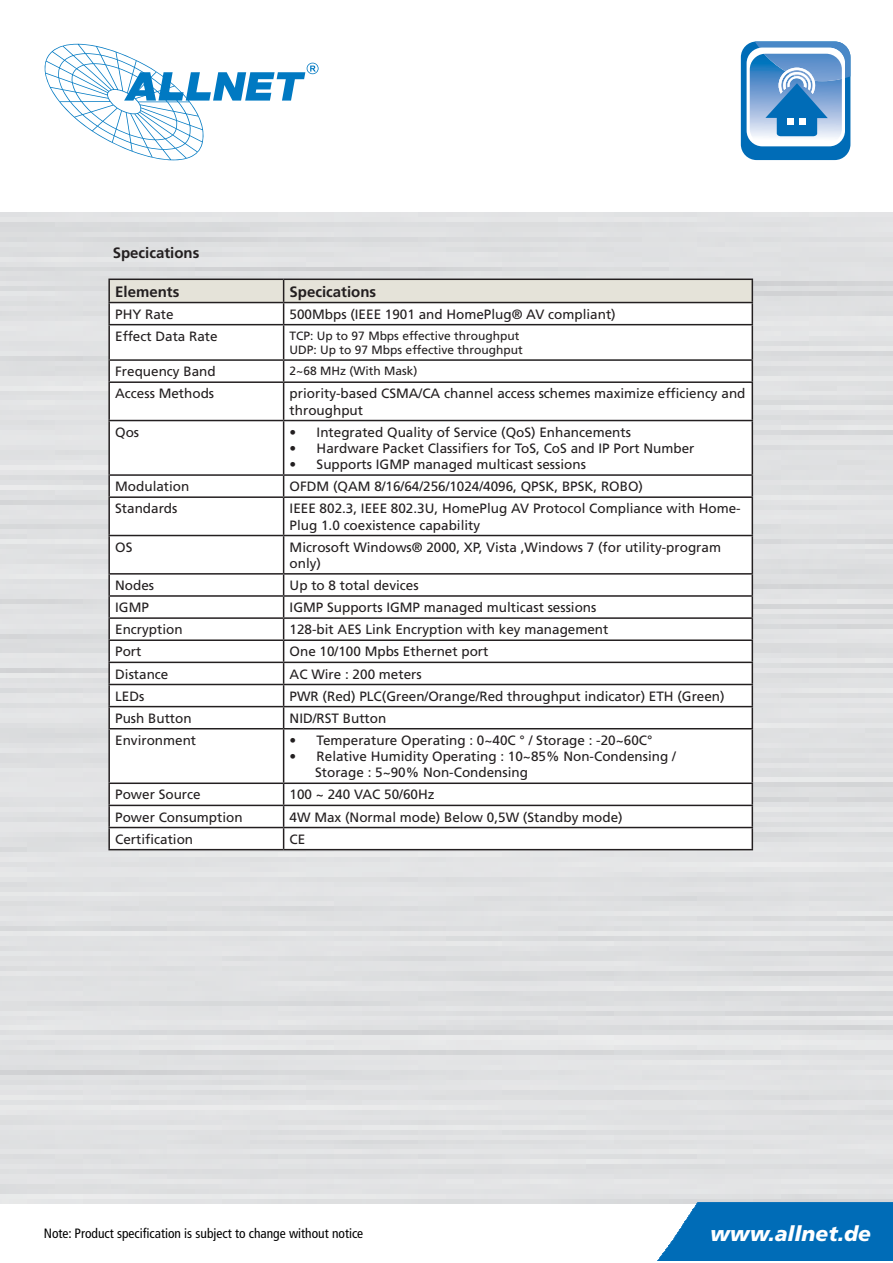
<style>
.page{position:relative;width:893px;height:1263px;background:#fff}
.page>*{position:absolute;margin:0;border:0;box-sizing:border-box;transform-origin:0 0}
.t1{font:italic 900 21px "Frutiger LT Std";color:#fff}
.t2{font:700 15px "Frutiger LT Std";color:#231f20}
.t3{font:13.5px/16.2px "Frutiger LT Std";color:#231f20}
.t4{font:condensed 13.5px "Frutiger LT Std";color:#000}
.t5{font:12px/14.4px "Frutiger LT Std";color:#231f20}
</style>
<div class="page">
<img style="left:655px;top:1201px;width:238px;height:60px">
<svg style="left:45px;top:44px;width:274px;height:116px"></svg>
<svg style="left:110px;top:325px;width:642px;height:524px"></svg>
<hr style="left:108px;top:279px;width:176px;height:1px;background:#231f20">
<hr style="left:108px;top:280px;width:2px;height:22px;background:#231f20">
<hr style="left:108px;top:302px;width:176px;height:1px;background:#231f20">
<hr style="left:108px;top:303px;width:2px;height:21px;background:#231f20">
<svg style="left:109px;top:279px;width:644px;height:45px"></svg>
<hr style="left:108px;top:324px;width:176px;height:1px;background:#231f20">
<hr style="left:108px;top:325px;width:2px;height:34px;background:#231f20">
<hr style="left:284px;top:324px;width:469px;height:1px;background:#231f20">
<hr style="left:283px;top:325px;width:1px;height:34px;background:#231f20">
<hr style="left:752px;top:325px;width:1px;height:34px;background:#231f20">
<hr style="left:108px;top:359px;width:176px;height:2px;background:#231f20">
<hr style="left:108px;top:361px;width:2px;height:20px;background:#231f20">
<hr style="left:284px;top:359px;width:469px;height:2px;background:#231f20">
<svg style="left:283px;top:361px;width:1px;height:20px"></svg>
<svg style="left:752px;top:361px;width:1px;height:20px"></svg>
<hr style="left:108px;top:381px;width:176px;height:2px;background:#231f20">
<hr style="left:108px;top:383px;width:2px;height:37px;background:#231f20">
<hr style="left:284px;top:381px;width:469px;height:2px;background:#231f20">
<hr style="left:283px;top:383px;width:1px;height:37px;background:#231f20">
<hr style="left:752px;top:383px;width:1px;height:37px;background:#231f20">
<hr style="left:108px;top:420px;width:176px;height:1px;background:#231f20">
<hr style="left:108px;top:421px;width:2px;height:53px;background:#231f20">
<hr style="left:284px;top:420px;width:469px;height:1px;background:#231f20">
<hr style="left:283px;top:421px;width:1px;height:53px;background:#231f20">
<hr style="left:752px;top:421px;width:1px;height:53px;background:#231f20">
<hr style="left:108px;top:474px;width:176px;height:2px;background:#231f20">
<hr style="left:108px;top:476px;width:2px;height:20px;background:#231f20">
<hr style="left:284px;top:474px;width:469px;height:2px;background:#231f20">
<svg style="left:283px;top:476px;width:1px;height:20px"></svg>
<svg style="left:752px;top:476px;width:1px;height:20px"></svg>
<hr style="left:108px;top:496px;width:176px;height:2px;background:#231f20">
<hr style="left:108px;top:498px;width:2px;height:37px;background:#231f20">
<hr style="left:284px;top:496px;width:469px;height:2px;background:#231f20">
<hr style="left:283px;top:498px;width:1px;height:37px;background:#231f20">
<hr style="left:752px;top:498px;width:1px;height:37px;background:#231f20">
<hr style="left:108px;top:535px;width:176px;height:1px;background:#231f20">
<hr style="left:108px;top:536px;width:2px;height:37px;background:#231f20">
<hr style="left:284px;top:535px;width:469px;height:1px;background:#231f20">
<hr style="left:283px;top:536px;width:1px;height:37px;background:#231f20">
<hr style="left:752px;top:536px;width:1px;height:37px;background:#231f20">
<hr style="left:108px;top:573px;width:176px;height:2px;background:#231f20">
<hr style="left:108px;top:575px;width:2px;height:20px;background:#231f20">
<hr style="left:284px;top:573px;width:469px;height:2px;background:#231f20">
<hr style="left:108px;top:595px;width:176px;height:2px;background:#231f20">
<hr style="left:108px;top:597px;width:2px;height:20px;background:#231f20">
<hr style="left:284px;top:595px;width:469px;height:2px;background:#231f20">
<hr style="left:108px;top:617px;width:176px;height:2px;background:#231f20">
<hr style="left:108px;top:619px;width:2px;height:20px;background:#231f20">
<hr style="left:284px;top:617px;width:469px;height:2px;background:#231f20">
<hr style="left:108px;top:639px;width:176px;height:2px;background:#231f20">
<hr style="left:108px;top:641px;width:2px;height:21px;background:#231f20">
<hr style="left:284px;top:639px;width:469px;height:2px;background:#231f20">
<hr style="left:108px;top:662px;width:176px;height:1px;background:#231f20">
<hr style="left:108px;top:663px;width:2px;height:21px;background:#231f20">
<hr style="left:284px;top:662px;width:469px;height:1px;background:#231f20">
<hr style="left:108px;top:684px;width:176px;height:1px;background:#231f20">
<hr style="left:108px;top:685px;width:2px;height:21px;background:#231f20">
<hr style="left:284px;top:684px;width:469px;height:1px;background:#231f20">
<hr style="left:108px;top:706px;width:176px;height:1px;background:#231f20">
<hr style="left:108px;top:707px;width:2px;height:21px;background:#231f20">
<hr style="left:284px;top:706px;width:469px;height:1px;background:#231f20">
<svg style="left:283px;top:575px;width:1px;height:153px"></svg>
<svg style="left:752px;top:575px;width:1px;height:153px"></svg>
<hr style="left:108px;top:728px;width:176px;height:1px;background:#231f20">
<hr style="left:108px;top:729px;width:2px;height:53px;background:#231f20">
<hr style="left:284px;top:728px;width:469px;height:1px;background:#231f20">
<hr style="left:283px;top:729px;width:1px;height:53px;background:#231f20">
<hr style="left:752px;top:729px;width:1px;height:53px;background:#231f20">
<hr style="left:108px;top:782px;width:176px;height:2px;background:#231f20">
<hr style="left:108px;top:784px;width:2px;height:21px;background:#231f20">
<hr style="left:284px;top:782px;width:469px;height:2px;background:#231f20">
<hr style="left:108px;top:805px;width:176px;height:1px;background:#231f20">
<hr style="left:108px;top:806px;width:2px;height:21px;background:#231f20">
<hr style="left:284px;top:805px;width:469px;height:1px;background:#231f20">
<hr style="left:108px;top:827px;width:176px;height:1px;background:#231f20">
<hr style="left:108px;top:828px;width:2px;height:21px;background:#231f20">
<hr style="left:284px;top:827px;width:469px;height:1px;background:#231f20">
<svg style="left:283px;top:784px;width:1px;height:65px"></svg>
<svg style="left:752px;top:784px;width:1px;height:65px"></svg>
<hr style="left:108px;top:849px;width:176px;height:1px;background:#231f20">
<hr style="left:284px;top:849px;width:469px;height:1px;background:#231f20">
<div style="left:741px;top:41px;width:109px;height:119px;background:#006cb7;border-radius:16px"></div>
<svg style="left:747px;top:48px;width:98px;height:98px"></svg>
<svg style="left:750px;top:42px;width:100px;height:102px"></svg>
<p class="t2" style="left:113px;top:244px;width:88px">Specications</p>
<p class="t2" style="left:115px;top:282px;width:66px">Elements</p>
<p class="t2" style="left:290px;top:282px;width:88px">Specications</p>
<p class="t3" style="left:115px;top:306px;width:60px">PHY Rate</p>
<p class="t3" style="left:290px;top:306px;width:328px">500Mbps (IEEE 1901 and HomePlug® AV compliant)</p>
<p class="t3" style="left:115px;top:328px;width:104px">Effect Data Rate</p>
<p class="t5" style="left:290px;top:328px;width:235px">TCP: Up to 97 Mbps effective throughput<br>UDP: Up to 97 Mbps effective throughput</p>
<p class="t3" style="left:115px;top:363px;width:102px">Frequency Band</p>
<p class="t5" style="left:290px;top:364px;width:129px">2~68 MHz (With Mask)</p>
<p class="t3" style="left:115px;top:386px;width:100px">Access Methods</p>
<p class="t3" style="left:290px;top:386px;width:457px">priority-based CSMA/CA channel access schemes maximize efficiency and throughput</p>
<p class="t3" style="left:115px;top:424px;width:26px">Qos</p>
<p class="t3" style="left:290px;top:424px;width:343px">• Integrated Quality of Service (QoS) Enhancements</p>
<p class="t3" style="left:290px;top:440px;width:406px">• Hardware Packet Classifiers for ToS, CoS and IP Port Number</p>
<p class="t3" style="left:290px;top:456px;width:298px">• Supports IGMP managed multicast sessions</p>
<p class="t3" style="left:115px;top:478px;width:76px">Modulation</p>
<p class="t3" style="left:290px;top:478px;width:355px">OFDM (QAM 8/16/64/256/1024/4096, QPSK, BPSK, ROBO)</p>
<p class="t3" style="left:115px;top:501px;width:64px">Standards</p>
<p class="t3" style="left:290px;top:501px;width:453px">IEEE 802.3, IEEE 802.3U, HomePlug AV Protocol Compliance with Home-<br>Plug 1.0 coexistence capability</p>
<p class="t3" style="left:115px;top:539px;width:19px">OS</p>
<p class="t3" style="left:290px;top:539px;width:433px">Microsoft Windows® 2000, XP, Vista ,Windows 7 (for utility-program only)</p>
<p class="t3" style="left:115px;top:577px;width:41px">Nodes</p>
<p class="t3" style="left:290px;top:577px;width:131px">Up to 8 total devices</p>
<p class="t3" style="left:115px;top:599px;width:35px">IGMP</p>
<p class="t3" style="left:290px;top:599px;width:308px">IGMP Supports IGMP managed multicast sessions</p>
<p class="t3" style="left:115px;top:621px;width:69px">Encryption</p>
<p class="t3" style="left:290px;top:621px;width:320px">128-bit AES Link Encryption with key management</p>
<p class="t3" style="left:115px;top:644px;width:28px">Port</p>
<p class="t3" style="left:290px;top:644px;width:200px">One 10/100 Mpbs Ethernet port</p>
<p class="t3" style="left:115px;top:666px;width:55px">Distance</p>
<p class="t3" style="left:290px;top:666px;width:134px">AC Wire : 200 meters</p>
<p class="t3" style="left:115px;top:688px;width:31px">LEDs</p>
<p class="t3" style="left:290px;top:688px;width:437px">PWR (Red) PLC(Green/Orange/Red throughput indicator) ETH (Green)</p>
<p class="t3" style="left:115px;top:710px;width:78px">Push Button</p>
<p class="t3" style="left:290px;top:710px;width:98px">NID/RST Button</p>
<p class="t3" style="left:115px;top:732px;width:83px">Environment</p>
<p class="t3" style="left:290px;top:732px;width:364px">• Temperature Operating : 0~40C ° / Storage : -20~60C°</p>
<p class="t3" style="left:315px;top:748px;width:362px;text-indent:-26px">• Relative Humidity Operating : 10~85% Non-Condensing /<br>Storage : 5~90% Non-Condensing</p>
<p class="t3" style="left:115px;top:787px;width:87px">Power Source</p>
<p class="t3" style="left:290px;top:787px;width:146px">100 ~ 240 VAC 50/60Hz</p>
<p class="t3" style="left:115px;top:809px;width:129px">Power Consumption</p>
<p class="t3" style="left:290px;top:809px;width:335px">4W Max (Normal mode) Below 0,5W (Standby mode)</p>
<p class="t3" style="left:115px;top:831px;width:80px">Certification</p>
<p class="t3" style="left:290px;top:831px;width:17px">CE</p>
<p class="t4" style="left:44px;top:1225px;width:321px">Note: Product specification is subject to change without notice</p>
<h1 class="t1" style="left:710px;top:1221px;width:162px">www.allnet.de</h1>
</div>
